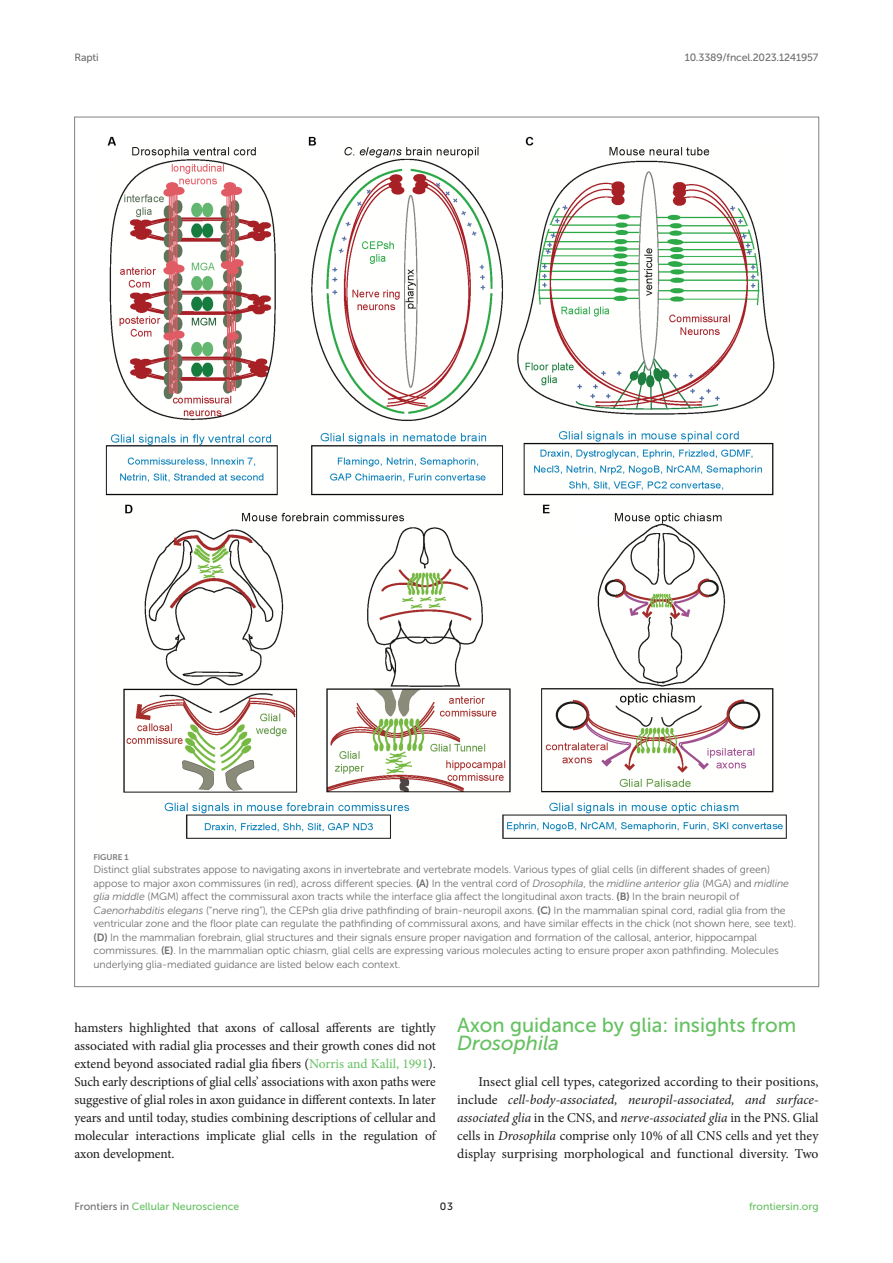
<style>
.page{position:relative;width:893px;height:1263px;background:#fff}
.page>*{position:absolute;margin:0;border:0;box-sizing:border-box;transform-origin:0 0}
.HEAD_1{font:20.25px/18px "Museo Sans 500";color:#65c161}
.TEXT_FLUSH{font:13.5px/18px "Minion Pro";letter-spacing:-.005em;color:#1b1c1b;text-align:justify}
.FIG_LEG{font:10.5px/13.5px "Museo Sans 300";letter-spacing:-.01em;color:#706f70}
.t1{font:10.5px "Museo Sans 500";color:#65c161}
.t2{font:10.5px "Museo Sans 500";letter-spacing:-.015em;color:#706f70}
.t3{font:10.5px "Museo Sans 500";color:#1b1c1b}
.FIG_HD{font:8.25px "Museo Sans 700";letter-spacing:-.01em;color:#7e7f7f}
.s1{font-family:"Museo Sans 700"}
.s2{font-style:italic}
.s3{color:#65c161}
.s4{color:#706f70}
</style>
<div class="page">
<img style="left:105px;top:136px;width:682px;height:703px">
<p class="t2" style="left:74px;top:51px;width:26px">Rapti</p>
<p class="t2" style="left:685px;top:51px;width:135px">10.3389/fncel.2023.1241957</p>
<p class="FIG_HD" style="left:94px;top:852px;width:37px">FIGURE 1</p>
<p class="FIG_LEG" style="left:94px;top:863px;width:704px">Distinct glial substrates appose to navigating axons in invertebrate and vertebrate models. Various types of glial cells (in different shades of green) appose to major axon commissures (in red), across different species. <span class="s1">(A)</span> In the ventral cord of <span class="s2">Drosophila</span>, the <span class="s2">midline anterior glia</span> (MGA) and <span class="s2">midline glia middle</span> (MGM) affect the commissural axon tracts while the interface glia affect the longitudinal axon tracts. <span class="s1">(B)</span> In the brain neuropil of <span class="s2">Caenorhabditis elegans</span> (“nerve ring”), the CEPsh glia drive pathfinding of brain-neuropil axons. <span class="s1">(C)</span> In the mammalian spinal cord, radial glia from the ventricular zone and the floor plate can regulate the pathfinding of commissural axons, and have similar effects in the chick (not shown here, see text). <span class="s1">(D)</span> In the mammalian forebrain, glial structures and their signals ensure proper navigation and formation of the callosal, anterior, hippocampal commissures. <span class="s1">(E)</span>. In the mammalian optic chiasm, glial cells are expressing various molecules acting to ensure proper axon pathfinding. Molecules underlying glia-mediated guidance are listed below each context.</p>
<p class="TEXT_FLUSH" style="left:74px;top:1019px;width:363px">hamsters highlighted that axons of callosal afferents are tightly associated with radial glia processes and their growth cones did not extend beyond associated radial glia fibers (<span class="s3">Norris and Kalil, 1991</span>).<br>Such early descriptions of glial cells’ associations with axon paths were suggestive of glial roles in axon guidance in different contexts. In later years and until today, studies combining descriptions of cellular and molecular interactions implicate glial cells in the regulation of axon development.</p>
<p class="HEAD_1" style="left:457px;top:1016px;width:341px">Axon guidance by glia: insights from<br><span class="s2">Drosophila</span></p>
<p class="TEXT_FLUSH" style="left:457px;top:1073px;width:363px;text-indent:21px">Insect glial cell types, categorized according to their positions, include <span class="s2">cell-body-associated, neuropil-associated, and surface&shy;associated glia</span> in the CNS, and <span class="s2">nerve-associated glia</span> in the PNS. Glial cells in <span class="s2">Drosophila</span> comprise only 10% of all CNS cells and yet they display surprising morphological and functional diversity. Two</p>
<p class="t1" style="left:74px;top:1200px;width:166px"><span class="s4">Frontiers in</span> Cellular Neuroscience</p>
<p class="t3" style="left:440px;top:1200px;width:15px">03</p>
<p class="t1" style="left:749px;top:1200px;width:71px">frontiersin.org</p>
</div>
